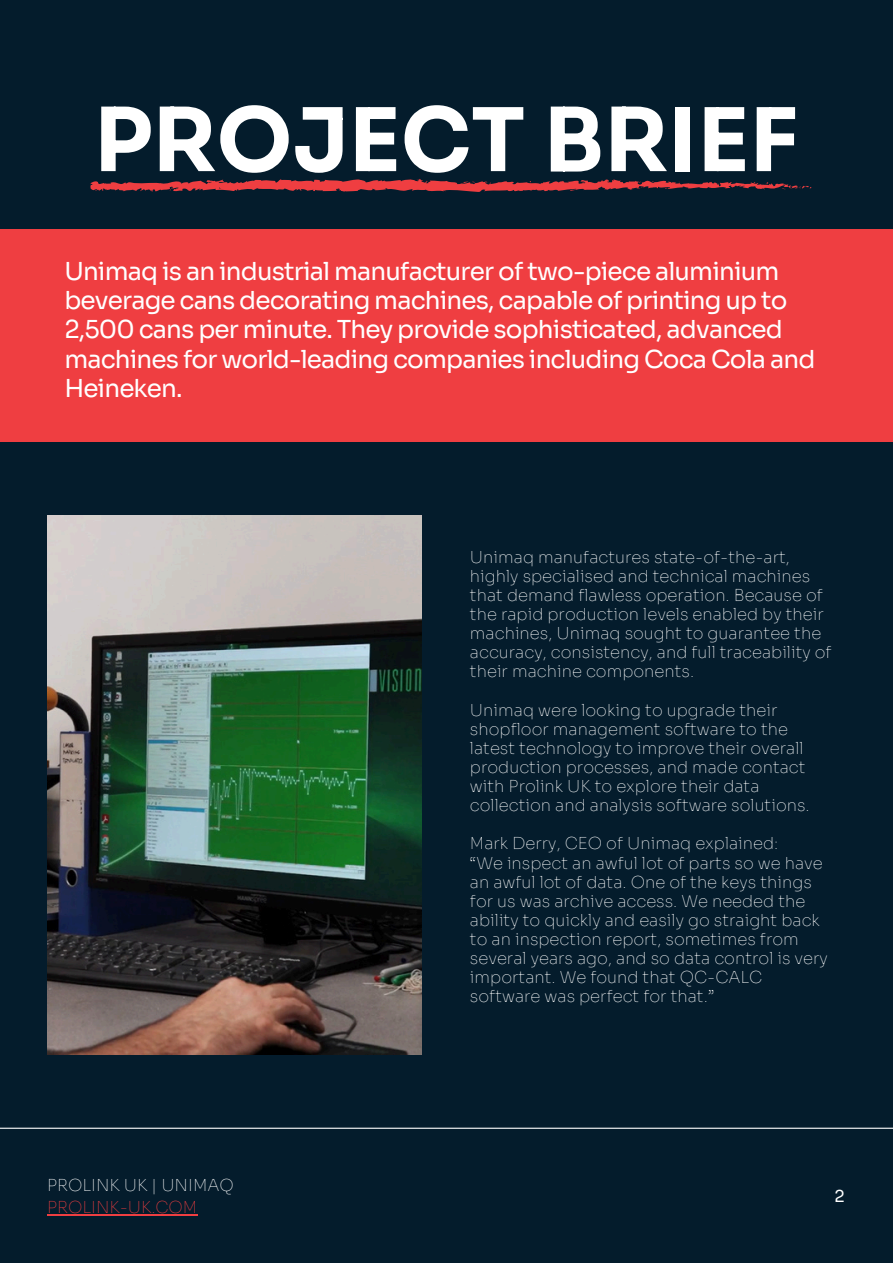
<style>
.page{position:relative;width:893px;height:1264px;background:#fff}
.page>*{position:absolute;margin:0;border:0;box-sizing:border-box;transform-origin:0 0}
.t1{font:700 87.6px "Sora";color:#fff}
.t2{font:24.75px/29.2px "Sora";letter-spacing:-.035em;color:#fff}
.t3{font:100 16.5px/19px "Sora";color:#fff}
.t4{font:100 16.5px "Sora";color:#ef3e41}
.t5{font:16.5px "Sora";color:#fff}
</style>
<div class="page">
<div style="left:0;top:0;width:892px;height:1262px;background:#041c2c"></div>
<hr style="left:0;top:1127px;width:892px;height:1px;background:#fff">
<div style="left:0;top:229px;width:892px;height:213px;background:#ef3e41"></div>
<svg style="left:90px;top:179px;width:721px;height:13px"></svg>
<img style="left:47px;top:515px;width:374px;height:539px">
<hr style="left:47px;top:1214px;width:150px;height:1px;background:#ef3e41">
<h1 class="t1" style="left:94px;top:68px;width:706px">PROJECT BRIEF</h1>
<p class="t2" style="left:64px;top:254px;width:752px">Unimaq is an industrial manufacturer of two-piece aluminium beverage cans decorating machines, capable of printing up to 2,500 cans per minute. They provide sophisticated, advanced machines for world-leading companies including Coca Cola and Heineken.</p>
<p class="t3" style="left:47px;top:1173px;width:188px">PROLINK UK | UNIMAQ</p>
<p class="t4" style="left:47px;top:1193px;width:152px">PROLINK-UK.COM</p>
<p class="t3" style="left:470px;top:545px;width:363px">Unimaq manufactures state-of-the-art, highly specialised and technical machines that demand flawless operation. Because of the rapid production levels enabled by their machines, Unimaq sought to guarantee the accuracy, consistency, and full traceability of their machine components.</p>
<p class="t3" style="left:470px;top:698px;width:341px">Unimaq were looking to upgrade their shopfloor management software to the latest technology to improve their overall production processes, and made contact with Prolink UK to explore their data collection and analysis software solutions.</p>
<p class="t3" style="left:470px;top:832px;width:359px">Mark Derry, CEO of Unimaq explained:<br>“We inspect an awful lot of parts so we have an awful lot of data. One of the keys things for us was archive access. We needed the ability to quickly and easily go straight back to an inspection report, sometimes from several years ago, and so data control is very important. We found that QC-CALC software was perfect for that.”</p>
<p class="t5" style="left:834px;top:1182px;width:12px">2</p>
</div>
